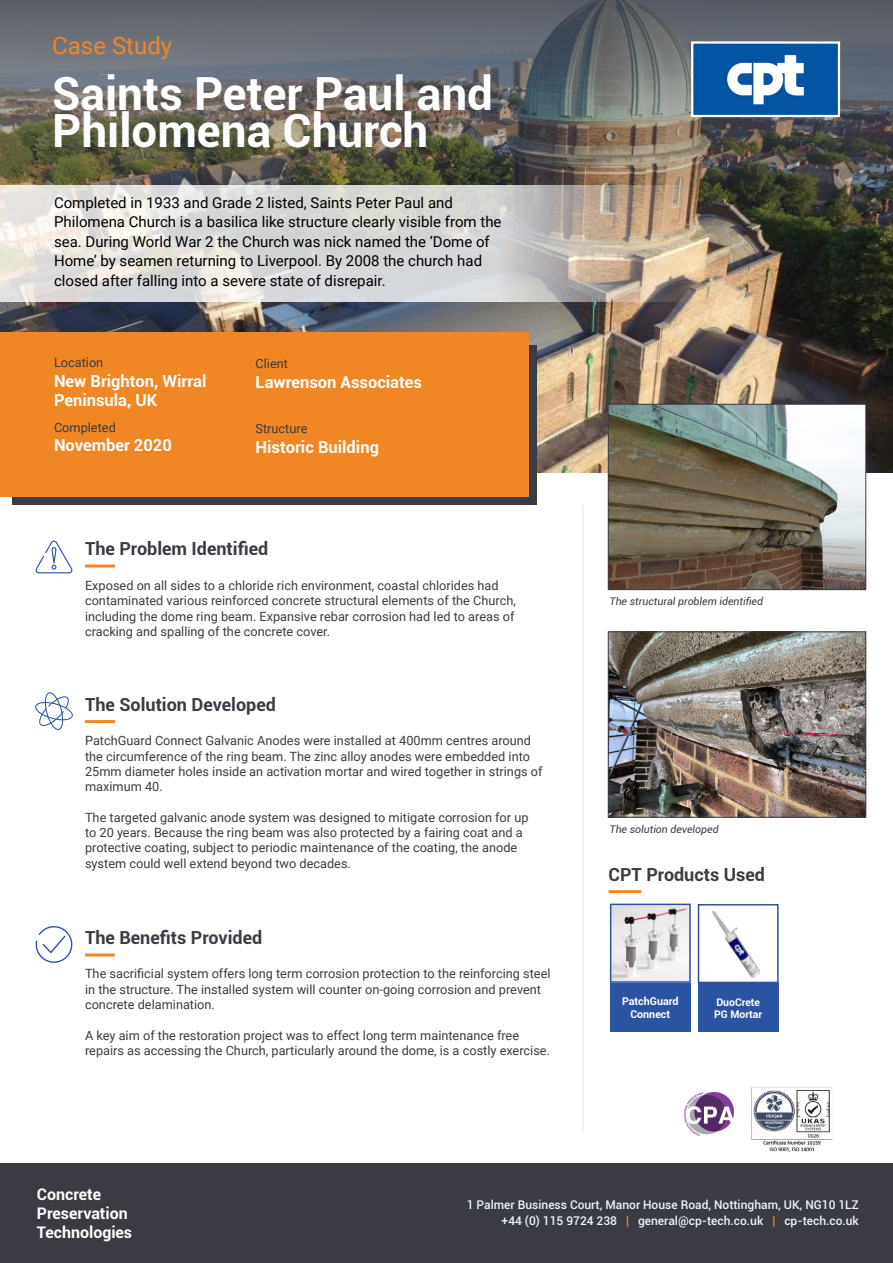
<style>
.page{position:relative;width:893px;height:1263px;background:#fff}
.page>*{position:absolute;margin:0;border:0;box-sizing:border-box;transform-origin:0 0}
.t1{font:700 45.75px/38px "Roboto";color:#fff}
.t2{font:24px "Roboto";color:#f18625}
.t3{font:700 18px "Roboto";color:#3b3c43}
.t4{font:700 16.5px/19.5px "Roboto";color:#fff}
.t5{font:700 15.9px/19.2px "Roboto";color:#fff}
.t6{font:15px/19.5px "Roboto";color:#000}
.t7{font:12.75px/15.3px "Roboto";color:#3b3c43}
.t8{font:500 12px/16.5px "Roboto";color:#edf4f5;text-align:right}
.t9{font:700 10.8px/12.9px "Roboto";color:#fff;text-align:center}
.t10{font:italic 10.5px "Roboto";color:#3b3c43}
.t11{font:700 10.5px/12.6px "Roboto";color:#fff}
.s1{color:#f18625}
</style>
<div class="page">
<div style="left:0;top:1163px;width:893px;height:100px;background:#3b3c43"></div>
<img style="left:613px;top:907px;width:75px;height:73px">
<div style="left:610px;top:904px;width:81px;height:79px;border:2px solid #2a53a1"></div>
<div style="left:610px;top:983px;width:81px;height:49px;background:#2a53a1"></div>
<img style="left:0;top:236px;width:893px;height:236px">
<img style="left:610px;top:406px;width:254px;height:182px">
<div style="left:608px;top:404px;width:258px;height:186px;border:1px solid #3b3c43"></div>
<img style="left:0;top:0;width:893px;height:236px">
<img style="left:694px;top:44px;width:143px;height:70px">
<div style="left:691px;top:41px;width:149px;height:76px;border:2px solid #fff"></div>
<hr style="left:609px;top:890px;width:32px;height:3px;background:#f18625">
<hr style="left:85px;top:720px;width:30px;height:3px;background:#f18625">
<svg style="left:35px;top:692px;width:38px;height:38px"></svg>
<hr style="left:85px;top:564px;width:30px;height:3px;background:#f18625">
<svg style="left:35px;top:540px;width:38px;height:33px"></svg>
<hr style="left:85px;top:953px;width:30px;height:3px;background:#f18625">
<svg style="left:35px;top:926px;width:38px;height:37px"></svg>
<div style="left:698px;top:983px;width:81px;height:49px;background:#2a53a1"></div>
<svg style="left:0;top:185px;width:691px;height:117px;background:#d5d1cc"></svg>
<img style="left:712px;top:910px;width:49px;height:68px">
<div style="left:698px;top:904px;width:81px;height:79px;border:2px solid #2a53a1"></div>
<div style="left:13px;top:345px;width:524px;height:160px;background:#3b3c43"></div>
<div style="left:0;top:332px;width:528px;height:164px;background:#f18625"></div>
<hr style="left:582px;top:505px;width:2px;height:627px;background:#edf4f5">
<img style="left:610px;top:633px;width:254px;height:183px">
<div style="left:608px;top:631px;width:258px;height:187px;border:1px solid #3b3c43"></div>
<img style="left:685px;top:1092px;width:48px;height:44px">
<img style="left:751px;top:1087px;width:82px;height:65px">
<h2 class="t2" style="left:52px;top:29px;width:121px">Case Study</h2>
<h1 class="t1" style="left:52px;top:73px;width:442px">Saints Peter Paul and<br>Philomena Church</h1>
<p class="t6" style="left:54px;top:192px;width:449px">Completed in 1933 and Grade 2 listed, Saints Peter Paul and Philomena Church is a basilica like structure clearly visible from the sea. During World War 2 the Church was nick named the ‘Dome of Home’ by seamen returning to Liverpool. By 2008 the church had closed after falling into a severe state of disrepair.</p>
<p class="t7" style="left:54px;top:355px;width:51px">Location</p>
<p class="t4" style="left:54px;top:370px;width:154px">New Brighton, Wirral<br>Peninsula, UK</p>
<p class="t7" style="left:54px;top:419px;width:63px">Completed</p>
<p class="t4" style="left:54px;top:435px;width:119px">November 2020</p>
<p class="t7" style="left:256px;top:356px;width:34px">Client</p>
<p class="t4" style="left:256px;top:372px;width:168px">Lawrenson Associates</p>
<p class="t7" style="left:256px;top:420px;width:53px">Structure</p>
<p class="t4" style="left:256px;top:436px;width:125px">Historic Building</p>
<h3 class="t3" style="left:85px;top:536px;width:185px">The Problem Identified</h3>
<p class="t7" style="left:85px;top:577px;width:432px">Exposed on all sides to a chloride rich environment, coastal chlorides had contaminated various reinforced concrete structural elements of the Church, including the dome ring beam. Expansive rebar corrosion had led to areas of cracking and spalling of the concrete cover.</p>
<h3 class="t3" style="left:85px;top:692px;width:192px">The Solution Developed</h3>
<p class="t7" style="left:85px;top:733px;width:459px">PatchGuard Connect Galvanic Anodes were installed at 400mm centres around the circumference of the ring beam. The zinc alloy anodes were embedded into 25mm diameter holes inside an activation mortar and wired together in strings of maximum 40.</p>
<p class="t7" style="left:85px;top:809px;width:445px">The targeted galvanic anode system was designed to mitigate corrosion for up to 20 years. Because the ring beam was also protected by a fairing coat and a protective coating, subject to periodic maintenance of the coating, the anode system could well extend beyond two decades.</p>
<h3 class="t3" style="left:85px;top:925px;width:179px">The Benefits Provided</h3>
<p class="t7" style="left:85px;top:966px;width:467px">The sacrificial system offers long term corrosion protection to the reinforcing steel in the structure. The installed system will counter on-going corrosion and prevent concrete delamination.</p>
<p class="t7" style="left:85px;top:1027px;width:466px">A key aim of the restoration project was to effect long term maintenance free repairs as accessing the Church, particularly around the dome, is a costly exercise.</p>
<p class="t10" style="left:609px;top:594px;width:155px">The structural problem identified</p>
<p class="t10" style="left:609px;top:822px;width:111px">The solution developed</p>
<h3 class="t3" style="left:609px;top:862px;width:158px">CPT Products Used</h3>
<p class="t9" style="left:622px;top:994px;width:58px">PatchGuard<br>Connect</p>
<p class="t11" style="left:714px;top:995px;width:50px">DuoCrete<br>PG Mortar</p>
<p class="t5" style="left:37px;top:1184px;width:97px">Concrete<br>Preservation<br>Technologies</p>
<p class="t8" style="left:467px;top:1196px;width:394px">1 Palmer Business Court, Manor House Road, Nottingham, UK, NG10 1LZ +44 (0) 115 9724 238 <span class="s1">|</span> general@cp-tech.co.uk <span class="s1">|</span> cp-tech.co.uk</p>
</div>
